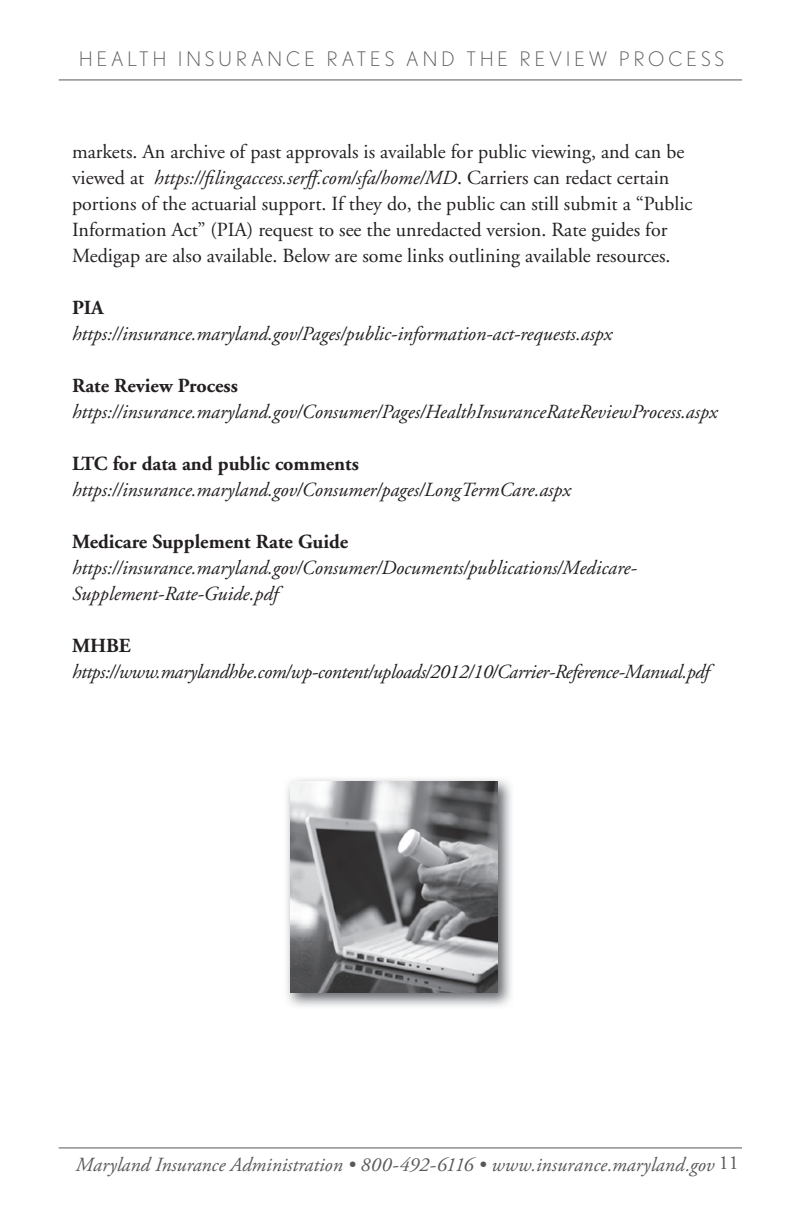
<style>
.page{position:relative;width:792px;height:1224px;background:#fff}
.page>*{position:absolute;margin:0;border:0;box-sizing:border-box;transform-origin:0 0}
.t1{font:20px/26px "Adobe Garamond";color:#231f20}
.t2{font:italic 20px/26px "Adobe Garamond";color:#231f20}
.t3{font:italic 20px "Adobe Garamond";letter-spacing:-.02em;color:#231f20}
.t4{font:700 20px "Adobe Garamond";color:#231f20}
.t5{font:italic 20px "Adobe Garamond Pro";color:#57585a}
.t6{font:300 20px "Nobel";letter-spacing:.2em;color:#57585a}
.s1{font-style:italic}
.s2{font-style:normal}
</style>
<div class="page">
<hr style="left:59px;top:1147px;width:683px;height:1px;background:#57585a">
<hr style="left:59px;top:79px;width:683px;height:1px;background:#57585a">
<img style="left:287px;top:779px;width:225px;height:228px">
<img style="left:290px;top:782px;width:208px;height:210px">
<p class="t6" style="left:79px;top:48px;width:646px">HEALTH INSURANCE RATES AND THE REVIEW PROCESS</p>
<p class="t1" style="left:72px;top:139px;width:622px">markets. An archive of past approvals is available for public viewing, and can be viewed at <span class="s1">https://filingaccess.serff.com/sfa/home/MD</span>. Carriers can redact certain portions of the actuarial support. If they do, the public can still submit a “Public Information Act” (PIA) request to see the unredacted version. Rate guides for Medigap are also available. Below are some links outlining available resources.</p>
<p class="t4" style="left:72px;top:297px;width:33px">PIA</p>
<p class="t2" style="left:72px;top:322px;width:542px">https://insurance.maryland.gov/Pages/public-information-act-requests.aspx</p>
<p class="t4" style="left:72px;top:375px;width:167px">Rate Review Process</p>
<p class="t2" style="left:72px;top:400px;width:647px">https://insurance.maryland.gov/Consumer/Pages/HealthInsuranceRateReviewProcess.aspx</p>
<p class="t4" style="left:72px;top:453px;width:288px">LTC for data and public comments</p>
<p class="t2" style="left:72px;top:478px;width:500px">https://insurance.maryland.gov/Consumer/pages/LongTermCare.aspx</p>
<p class="t4" style="left:72px;top:531px;width:278px">Medicare Supplement Rate Guide</p>
<p class="t2" style="left:72px;top:556px;width:566px">https://insurance.maryland.gov/Consumer/Documents/publications/Medicare-<br>Supplement-Rate-Guide.pdf</p>
<p class="t4" style="left:72px;top:635px;width:60px">MHBE</p>
<p class="t3" style="left:72px;top:661px;width:639px">https://www.marylandhbe.com/wp-content/uploads/2012/10/Carrier-Reference-Manual.pdf</p>
<p class="t5" style="left:76px;top:1152px;width:664px">Maryland Insurance Administration • 800-492-6116 • www.insurance.maryland.gov <span class="s2">11</span></p>
</div>
